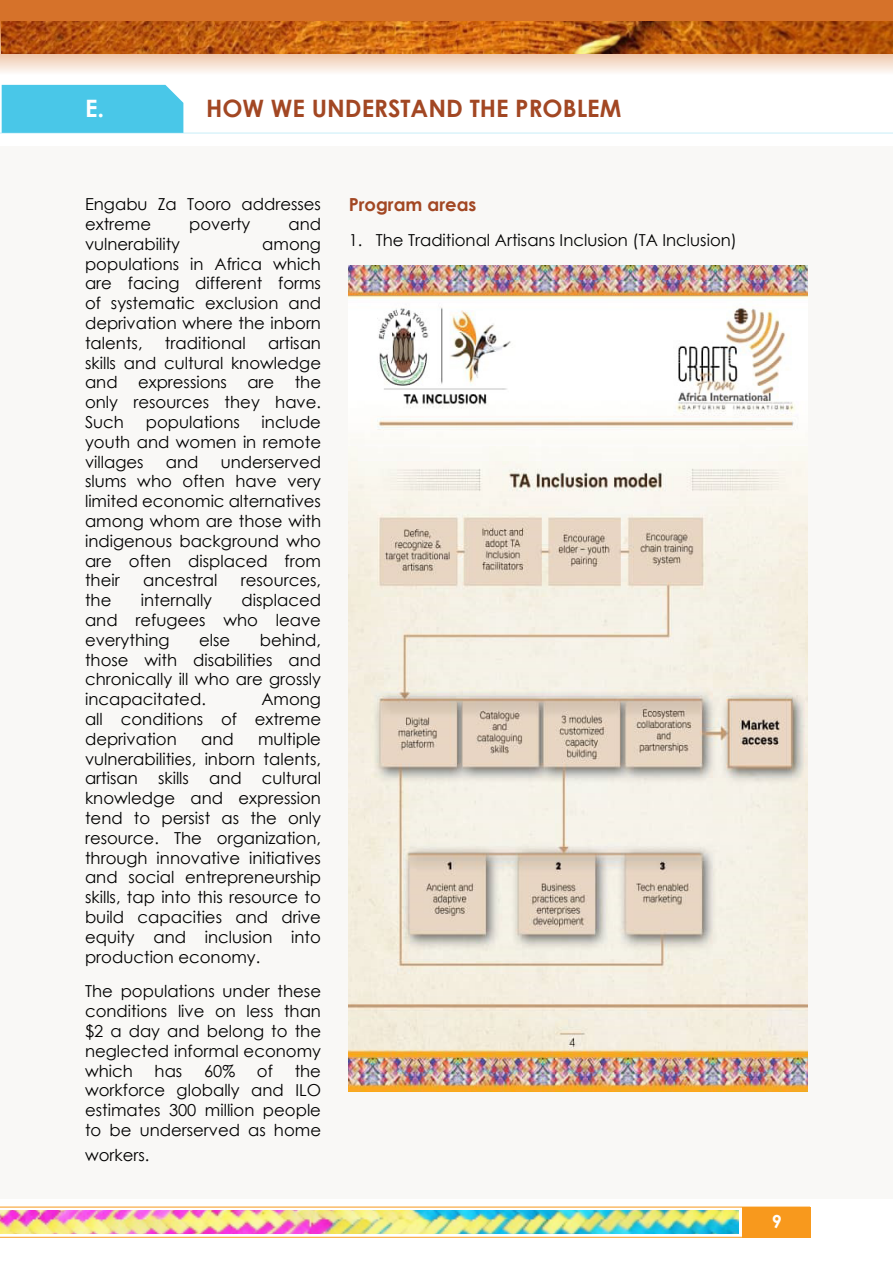
<style>
.page{position:relative;width:893px;height:1263px;background:#fff}
.page>*{position:absolute;margin:0;border:0;box-sizing:border-box;transform-origin:0 0}
.t1{font:700 24px "Century Gothic";color:#a24723}
.t2{font:700 24px "Century Gothic";color:#fff}
.t3{font:700 18px "Century Gothic";color:#a24723}
.t4{font:700 18px "Century Gothic";color:#fff}
.t5{font:16.5px/19.8px "Century Gothic";color:#000;text-align:justify}
</style>
<div class="page">
<svg style="left:0;top:0;width:893px;height:73px;background:#e3a476"></svg>
<hr style="left:0;top:1207px;width:810px;height:1px;background:#f8991d">
<hr style="left:0;top:1237px;width:810px;height:1px;background:#f8991d">
<div style="left:742px;top:1207px;width:68px;height:30px;background:#f8991d"></div>
<img style="left:0;top:1210px;width:739px;height:24px">
<img style="left:2px;top:21px;width:891px;height:32px">
<div style="left:0;top:147px;width:893px;height:1052px;background:#f9f8f6"></div>
<hr style="left:0;top:133px;width:893px;height:1px;background:#49c7e8">
<div style="left:2px;top:85px;width:181px;height:48px;background:#49c7e8"></div>
<img style="left:349px;top:265px;width:459px;height:827px">
<h1 class="t2" style="left:85px;top:90px;width:21px">E.</h1>
<h1 class="t1" style="left:206px;top:90px;width:417px">HOW WE UNDERSTAND THE PROBLEM</h1>
<p class="t5" style="left:85px;top:194px;width:237px">Engabu Za Tooro addresses extreme</p>
<p class="t5" style="left:189px;top:214px;width:63px">poverty</p>
<p class="t5" style="left:288px;top:214px;width:34px">and</p>
<p class="t5" style="left:85px;top:234px;width:97px">vulnerability</p>
<p class="t5" style="left:85px;top:234px;width:237px;text-indent:177px">among populations in Africa which are facing different forms of systematic exclusion and deprivation where the inborn talents,</p>
<p class="t5" style="left:85px;top:333px;width:237px;text-indent:183px">artisan skills and cultural knowledge and expressions are the only resources they have.<br>Such</p>
<p class="t5" style="left:165px;top:333px;width:82px">traditional</p>
<p class="t5" style="left:85px;top:412px;width:238px;text-indent:177px">include youth and women in remote villages</p>
<p class="t5" style="left:146px;top:412px;width:96px">populations</p>
<p class="t5" style="left:85px;top:451px;width:237px;text-indent:136px">underserved slums who often have very limited economic alternatives among whom are those with indigenous background who are often displaced from their</p>
<p class="t5" style="left:166px;top:451px;width:34px">and</p>
<p class="t5" style="left:143px;top:570px;width:76px">ancestral</p>
<p class="t5" style="left:241px;top:570px;width:82px">resources,</p>
<p class="t5" style="left:85px;top:590px;width:28px">the</p>
<p class="t5" style="left:141px;top:590px;width:73px">internally</p>
<p class="t5" style="left:85px;top:590px;width:237px;text-indent:156px">displaced and refugees who leave everything</p>
<p class="t5" style="left:85px;top:630px;width:237px;text-indent:175px">behind, those with disabilities and chronically ill who are grossly incapacitated.</p>
<p class="t5" style="left:199px;top:630px;width:33px">else</p>
<p class="t5" style="left:85px;top:689px;width:238px;text-indent:176px">Among all conditions of extreme deprivation</p>
<p class="t5" style="left:85px;top:729px;width:237px;text-indent:173px">multiple vulnerabilities, inborn talents, artisan skills and cultural knowledge and expression tend to persist as the only resource. The organization, through innovative initiatives and social entrepreneurship skills, tap into this resource to build capacities and drive equity and inclusion into production economy.</p>
<p class="t5" style="left:85px;top:981px;width:238px">The populations under these conditions live on less than $2 a day and belong to the neglected informal economy which</p>
<p class="t5" style="left:201px;top:729px;width:34px">and</p>
<p class="t5" style="left:155px;top:1060px;width:29px">has</p>
<p class="t5" style="left:204px;top:1060px;width:33px">60%</p>
<p class="t5" style="left:257px;top:1060px;width:17px">of</p>
<p class="t5" style="left:85px;top:1060px;width:238px;text-indent:210px">the workforce globally and ILO estimates 300 million people to be underserved as home</p>
<p class="t5" style="left:85px;top:1145px;width:66px">workers.</p>
<p class="t3" style="left:349px;top:191px;width:129px">Program areas</p>
<p class="t5" style="left:349px;top:230px;width:390px">1. The Traditional Artisans Inclusion (TA Inclusion)</p>
<p class="t4" style="left:772px;top:1208px;width:12px">9</p>
</div>
